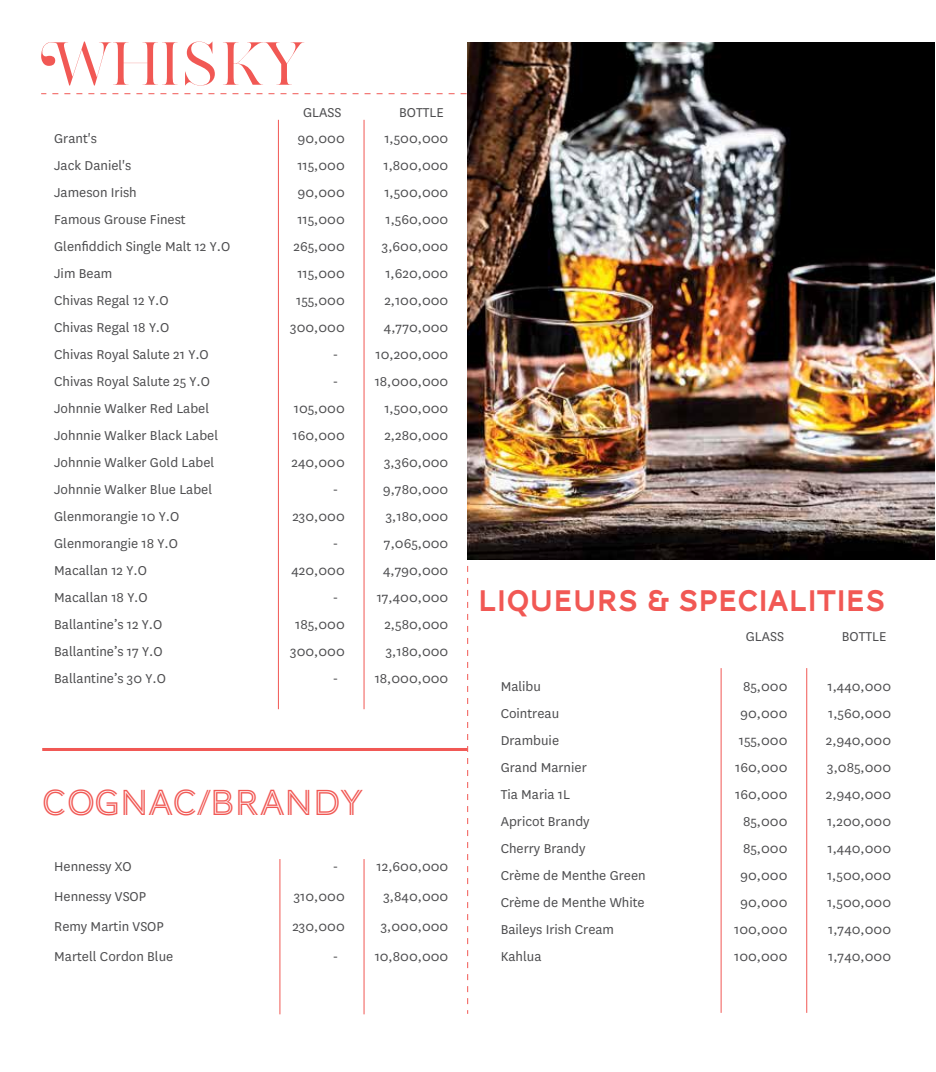
<style>
.page{position:relative;width:936px;height:1072px;background:#fff}
.page>*{position:absolute;margin:0;border:0;box-sizing:border-box;transform-origin:0 0}
.t1{font:300 62.85px "AW Conqueror Didot";color:#f15854}
.t2{font:37.2px "AW Conqueror Inline";letter-spacing:-.015em;color:#f15854}
.t3{font:30.75px "AW Conqueror Carved One";color:#f15854}
.t4{font:15px/27px "National";color:#4d4d4f}
</style>
<div class="page">
<svg style="left:41px;top:93px;width:425px;height:1px"></svg>
<hr style="left:363px;top:120px;width:1px;height:589px;background:#f15854">
<hr style="left:278px;top:120px;width:1px;height:589px;background:#f15854">
<hr style="left:363px;top:859px;width:1px;height:155px;background:#f15854">
<hr style="left:279px;top:859px;width:1px;height:155px;background:#f15854">
<svg style="left:467px;top:566px;width:1px;height:447px"></svg>
<hr style="left:806px;top:668px;width:1px;height:344px;background:#f15854">
<hr style="left:720px;top:668px;width:1px;height:344px;background:#f15854">
<img style="left:467px;top:42px;width:467px;height:517px">
<svg style="left:41px;top:42px;width:70px;height:43px"></svg>
<hr style="left:42px;top:748px;width:425px;height:3px;background:#f15854">
<h1 class="t1" style="left:111px;top:16px;width:195px">HISKY</h1>
<p class="t4" style="left:303px;top:98px;width:40px">GLASS</p>
<p class="t4" style="left:399px;top:98px;width:46px">BOTTLE</p>
<p class="t4" style="left:54px;top:124px;width:177px">Grant's<br>Jack Daniel's<br>Jameson Irish<br>Famous Grouse Finest<br>Glenfiddich Single Malt 12 Y.O<br>Jim Beam<br>Chivas Regal 12 Y.O<br>Chivas Regal 18 Y.O<br>Chivas Royal Salute 21 Y.O<br>Chivas Royal Salute 25 Y.O<br>Johnnie Walker Red Label<br>Johnnie Walker Black Label<br>Johnnie Walker Gold Label<br>Johnnie Walker Blue Label<br>Glenmorangie 10 Y.O<br>Glenmorangie 18 Y.O<br>Macallan 12 Y.O<br>Macallan 18 Y.O<br>Ballantine’s 12 Y.O<br>Ballantine’s 17 Y.O<br>Ballantine’s 30 Y.O</p>
<p class="t4" style="left:298px;top:124px;width:48px">90,000</p>
<p class="t4" style="left:297px;top:151px;width:49px">115,000</p>
<p class="t4" style="left:298px;top:178px;width:48px">90,000</p>
<p class="t4" style="left:297px;top:205px;width:49px">115,000</p>
<p class="t4" style="left:293px;top:232px;width:53px">265,000</p>
<p class="t4" style="left:297px;top:259px;width:49px">115,000</p>
<p class="t4" style="left:296px;top:286px;width:50px">155,000</p>
<p class="t4" style="left:290px;top:313px;width:56px">300,000</p>
<p class="t4" style="left:333px;top:340px;width:7px">-</p>
<p class="t4" style="left:333px;top:367px;width:7px">-</p>
<p class="t4" style="left:294px;top:394px;width:52px">105,000</p>
<p class="t4" style="left:292px;top:421px;width:54px">160,000</p>
<p class="t4" style="left:291px;top:448px;width:55px">240,000</p>
<p class="t4" style="left:333px;top:475px;width:7px">-</p>
<p class="t4" style="left:292px;top:502px;width:54px">230,000</p>
<p class="t4" style="left:333px;top:529px;width:7px">-</p>
<p class="t4" style="left:291px;top:556px;width:55px">420,000</p>
<p class="t4" style="left:333px;top:583px;width:7px">-</p>
<p class="t4" style="left:295px;top:610px;width:51px">185,000</p>
<p class="t4" style="left:290px;top:637px;width:56px">300,000</p>
<p class="t4" style="left:333px;top:664px;width:7px">-</p>
<p class="t4" style="left:374px;top:124px;width:75px;text-align:right">1,500,000<br>1,800,000<br>1,500,000<br>1,560,000<br>3,600,000<br>1,620,000<br>2,100,000<br>4,770,000<br>10,200,000<br>18,000,000<br>1,500,000<br>2,280,000<br>3,360,000<br>9,780,000<br>3,180,000<br>7,065,000<br>4,790,000<br>17,400,000<br>2,580,000<br>3,180,000<br>18,000,000</p>
<h2 class="t2" style="left:42px;top:785px;width:323px">COGNAC/BRANDY</h2>
<p class="t4" style="left:54px;top:850px;width:121px;line-height:30px">Hennessy XO<br>Hennessy VSOP<br>Remy Martin VSOP<br>Martell Cordon Blue</p>
<p class="t4" style="left:333px;top:852px;width:7px">-</p>
<p class="t4" style="left:294px;top:882px;width:53px">310,000</p>
<p class="t4" style="left:292px;top:912px;width:54px">230,000</p>
<p class="t4" style="left:333px;top:942px;width:7px">-</p>
<p class="t4" style="left:374px;top:850px;width:75px;line-height:30px;text-align:center">12,600,000<br>3,840,000<br>3,000,000<br>10,800,000</p>
<h3 class="t3" style="left:478px;top:587px;width:408px">LIQUEURS &amp; SPECIALITIES</h3>
<p class="t4" style="left:745px;top:622px;width:40px">GLASS</p>
<p class="t4" style="left:841px;top:622px;width:46px">BOTTLE</p>
<p class="t4" style="left:500px;top:672px;width:146px">Malibu<br>Cointreau<br>Drambuie<br>Grand Marnier<br>Tia Maria 1L<br>Apricot Brandy<br>Cherry Brandy<br>Crème de Menthe Green<br>Crème de Menthe White<br>Baileys Irish Cream<br>Kahlua</p>
<p class="t4" style="left:734px;top:672px;width:55px;text-align:center">85,000<br>90,000<br>155,000<br>160,000<br>160,000<br>85,000<br>85,000<br>90,000<br>90,000<br>100,000<br>100,000</p>
<p class="t4" style="left:825px;top:672px;width:67px;text-align:justify">1,440,000<br>1,560,000<br>2,940,000<br>3,085,000<br>2,940,000<br>1,200,000<br>1,440,000<br>1,500,000<br>1,500,000<br>1,740,000<br>1,740,000</p>
</div>
